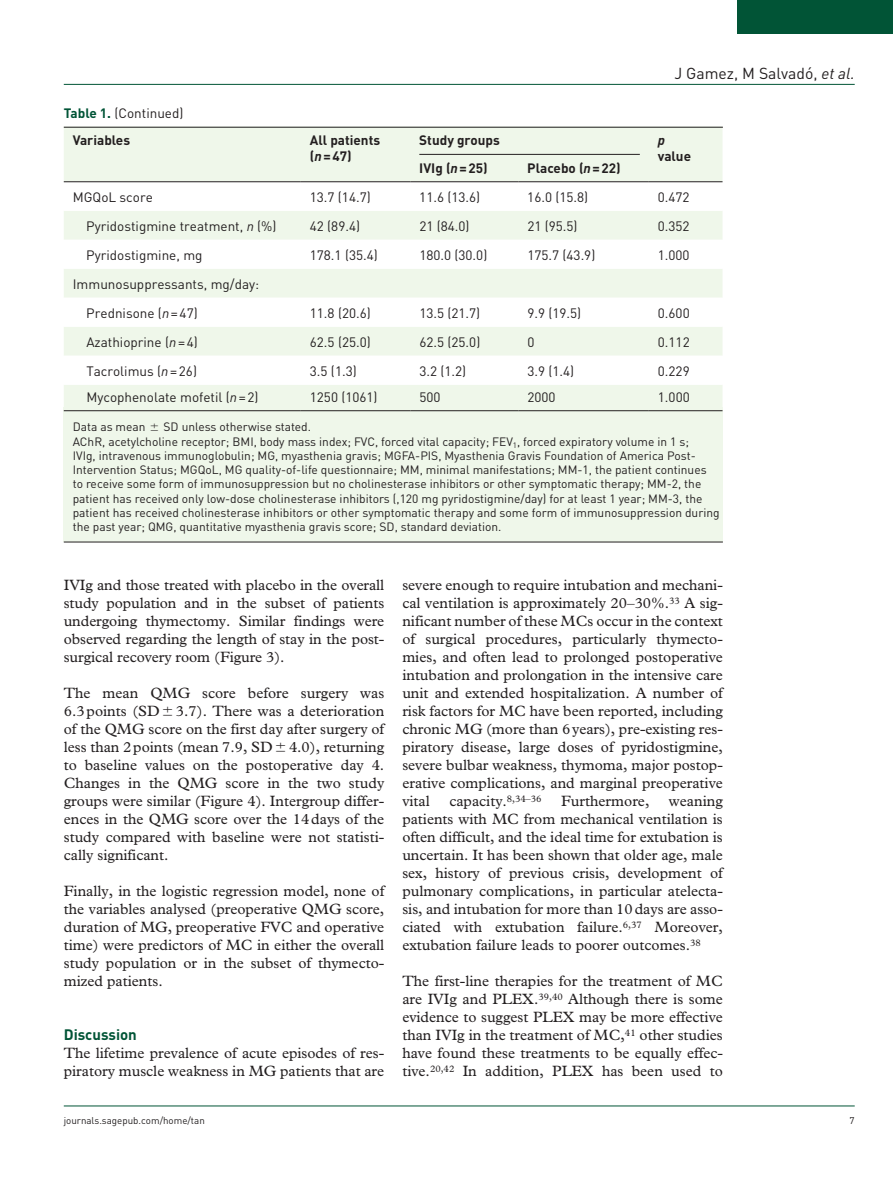
<style>
.page{position:relative;width:893px;height:1191px;background:#fff}
.page>*{position:absolute;margin:0;border:0;box-sizing:border-box;transform-origin:0 0}
.t1{font:15.75px "DIN";color:#231f20}
.t2{font:15px/18px "Plantin Std";color:#231f20;text-align:justify}
.t3{font:700 15px "DIN";color:#015436}
.t4{font:13.5px/29px "DIN";color:#231f20}
.t5{font:700 13.5px/15.8px "DIN";color:#231f20}
.t6{font:italic 700 13.5px "DIN";color:#231f20}
.t7{font:12px/14.2px "DIN";color:#231f20}
.t8{font:9.75px "DIN";color:#231f20}
.s1{font-weight:700;color:#015436}
.s2{font-style:italic}
</style>
<div class="page">
<hr style="left:64px;top:84px;width:791px;height:1px;background:#015436">
<hr style="left:64px;top:1105px;width:791px;height:1px;background:#015436">
<div style="left:738px;top:0;width:155px;height:34px;background:#015436"></div>
<div style="left:64px;top:407px;width:659px;height:135px;background:#eff7ea"></div>
<hr style="left:64px;top:541px;width:659px;height:1px;background:#231f20">
<div style="left:64px;top:126px;width:658px;height:281px;background:#eff7ea"></div>
<svg style="left:64px;top:182px;width:658px;height:203px"></svg>
<hr style="left:410px;top:181px;width:108px;height:1px;background:#231f20">
<hr style="left:518px;top:181px;width:131px;height:1px;background:#231f20">
<hr style="left:64px;top:410px;width:237px;height:1px;background:#231f20">
<hr style="left:301px;top:410px;width:109px;height:1px;background:#231f20">
<hr style="left:410px;top:410px;width:108px;height:1px;background:#231f20">
<hr style="left:518px;top:410px;width:131px;height:1px;background:#231f20">
<hr style="left:649px;top:410px;width:73px;height:1px;background:#231f20">
<hr style="left:64px;top:181px;width:237px;height:1px;background:#231f20">
<hr style="left:301px;top:181px;width:109px;height:1px;background:#231f20">
<hr style="left:649px;top:181px;width:73px;height:1px;background:#231f20">
<hr style="left:419px;top:154px;width:221px;height:1px;background:#231f20">
<hr style="left:64px;top:127px;width:659px;height:1px;background:#231f20">
<p class="t4" style="left:64px;top:98px;width:121px"><span class="s1">Table 1.</span> (Continued)</p>
<p class="t1" style="left:674px;top:63px;width:182px">J Gamez, M Salvadó, <span class="s2">et al.</span></p>
<p class="t5" style="left:73px;top:132px;width:59px">Variables</p>
<p class="t5" style="left:310px;top:132px;width:72px">All patients (<span class="s2">n</span>=47)</p>
<p class="t5" style="left:419px;top:132px;width:82px">Study groups</p>
<p class="t6" style="left:658px;top:131px;width:9px">p</p>
<p class="t5" style="left:658px;top:147px;width:35px">value</p>
<p class="t5" style="left:419px;top:159px;width:70px">IVIg (<span class="s2">n</span>=25)</p>
<p class="t5" style="left:527px;top:159px;width:95px">Placebo (<span class="s2">n</span>=22)</p>
<p class="t4" style="left:73px;top:182px;width:82px">MGQoL score</p>
<p class="t4" style="left:310px;top:182px;width:62px">13.7 (14.7)</p>
<p class="t4" style="left:419px;top:182px;width:62px">11.6 (13.6)</p>
<p class="t4" style="left:527px;top:182px;width:62px">16.0 (15.8)</p>
<p class="t4" style="left:658px;top:182px;width:33px">0.472</p>
<p class="t4" style="left:86px;top:211px;width:192px">Pyridostigmine treatment, <span class="s2">n</span> (%)</p>
<p class="t4" style="left:310px;top:211px;width:52px">42 (89.4)</p>
<p class="t4" style="left:419px;top:211px;width:52px">21 (84.0)</p>
<p class="t4" style="left:527px;top:211px;width:52px">21 (95.5)</p>
<p class="t4" style="left:658px;top:211px;width:33px">0.352</p>
<p class="t4" style="left:86px;top:240px;width:118px">Pyridostigmine, mg</p>
<p class="t4" style="left:310px;top:240px;width:70px">178.1 (35.4)</p>
<p class="t4" style="left:419px;top:240px;width:70px">180.0 (30.0)</p>
<p class="t4" style="left:527px;top:240px;width:70px">175.7 (43.9)</p>
<p class="t4" style="left:658px;top:240px;width:33px">1.000</p>
<p class="t4" style="left:86px;top:269px;width:174px;text-indent:-14px">Immunosuppressants, mg/day:<br>Prednisone (<span class="s2">n</span>=47)</p>
<p class="t4" style="left:310px;top:298px;width:62px">11.8 (20.6)</p>
<p class="t4" style="left:419px;top:298px;width:62px">13.5 (21.7)</p>
<p class="t4" style="left:527px;top:298px;width:55px">9.9 (19.5)</p>
<p class="t4" style="left:658px;top:298px;width:33px">0.600</p>
<p class="t4" style="left:86px;top:327px;width:113px">Azathioprine (<span class="s2">n</span>=4)</p>
<p class="t4" style="left:310px;top:327px;width:62px">62.5 (25.0)</p>
<p class="t4" style="left:419px;top:327px;width:62px">62.5 (25.0)</p>
<p class="t4" style="left:527px;top:327px;width:9px">0</p>
<p class="t4" style="left:658px;top:327px;width:33px">0.112</p>
<p class="t4" style="left:86px;top:356px;width:112px">Tacrolimus (<span class="s2">n</span>=26)</p>
<p class="t4" style="left:310px;top:356px;width:48px">3.5 (1.3)</p>
<p class="t4" style="left:419px;top:356px;width:48px">3.2 (1.2)</p>
<p class="t4" style="left:527px;top:356px;width:48px">3.9 (1.4)</p>
<p class="t4" style="left:658px;top:356px;width:33px">0.229</p>
<p class="t4" style="left:86px;top:382px;width:174px">Mycophenolate mofetil (<span class="s2">n</span>=2)</p>
<p class="t4" style="left:310px;top:382px;width:69px">1250 (1061)</p>
<p class="t4" style="left:419px;top:382px;width:23px">500</p>
<p class="t4" style="left:527px;top:382px;width:30px">2000</p>
<p class="t4" style="left:658px;top:382px;width:33px">1.000</p>
<p class="t7" style="left:73px;top:420px;width:74px">Data as mean</p>
<p class="t7" style="left:73px;top:420px;width:648px;text-indent:91px">SD unless otherwise stated.<br>AChR, acetylcholine receptor; BMI, body mass index; FVC, forced vital capacity; FEV<sub>1</sub>, forced expiratory volume in 1 s;<br>IVIg, intravenous immunoglobulin; MG, myasthenia gravis; MGFA-PIS, Myasthenia Gravis Foundation of America Post-Intervention Status; MGQoL, MG quality-of-life questionnaire; MM, minimal manifestations; MM-1, the patient continues to receive some form of immunosuppression but no cholinesterase inhibitors or other symptomatic therapy; MM-2, the patient has received only low-dose cholinesterase inhibitors (,120 mg pyridostigmine/day) for at least 1 year; MM-3, the patient has received cholinesterase inhibitors or other symptomatic therapy and some form of immunosuppression during the past year; QMG, quantitative myasthenia gravis score; SD, standard deviation.</p>
<p class="t2" style="left:64px;top:576px;width:322px">IVIg and those treated with placebo in the overall study population and in the subset of patients undergoing thymectomy. Similar findings were observed regarding the length of stay in the post&shy;surgical recovery room (Figure 3).</p>
<p class="t2" style="left:64px;top:684px;width:322px">The mean QMG score before surgery was 6.3points (SD 3.7). There was a deterioration of the QMG score on the first day after surgery of less than 2points (mean 7.9, SD 4.0), returning to baseline values on the postoperative day 4.<br>Changes in the QMG score in the two study groups were similar (Figure 4). Intergroup differ&shy;ences in the QMG score over the 14days of the study compared with baseline were not statisti&shy;cally significant.</p>
<p class="t2" style="left:64px;top:882px;width:322px">Finally, in the logistic regression model, none of the variables analysed (preoperative QMG score, duration of MG, preoperative FVC and operative time) were predictors of MC in either the overall study population or in the subset of thymecto&shy;mized patients.</p>
<p class="t3" style="left:64px;top:1024px;width:75px">Discussion</p>
<p class="t2" style="left:64px;top:1044px;width:322px">The lifetime prevalence of acute episodes of res&shy;piratory muscle weakness in MG patients that are</p>
<p class="t2" style="left:402px;top:576px;width:322px">severe enough to require intubation and mechani&shy;cal ventilation is approximately 20–30%.<sup>33</sup> A sig&shy;nificant number of these MCs occur in the context of surgical procedures, particularly thymecto&shy;mies, and often lead to prolonged postoperative intubation and prolongation in the intensive care unit and extended hospitalization. A number of risk factors for MC have been reported, including chronic MG (more than 6years), pre-existing res&shy;piratory disease, large doses of pyridostigmine, severe bulbar weakness, thymoma, major postop&shy;erative complications, and marginal preoperative vital</p>
<p class="t2" style="left:449px;top:792px;width:94px">capacity.<sup>8,34–36</sup></p>
<p class="t2" style="left:561px;top:792px;width:90px">Furthermore,</p>
<p class="t2" style="left:402px;top:792px;width:322px;text-indent:267px">weaning patients with MC from mechanical ventilation is often difficult, and the ideal time for extubation is uncertain. It has been shown that older age, male sex, history of previous crisis, development of pulmonary complications, in particular atelecta&shy;sis, and intubation for more than 10days are asso&shy;ciated with extubation failure.<sup>6,37</sup> Moreover, extubation failure leads to poorer outcomes.<sup>38</sup></p>
<p class="t2" style="left:402px;top:972px;width:322px">The first-line therapies for the treatment of MC are IVIg and PLEX.<sup>39,40</sup> Although there is some evidence to suggest PLEX may be more effective than IVIg in the treatment of MC,<sup>41</sup> other studies have found these treatments to be equally effec&shy;tive.<sup>20,42</sup> In addition, PLEX has been used to</p>
<p class="t8" style="left:64px;top:1114px;width:143px">journals.sagepub.com/home/tan</p>
<p class="t8" style="left:850px;top:1114px;width:7px">7</p>
</div>
